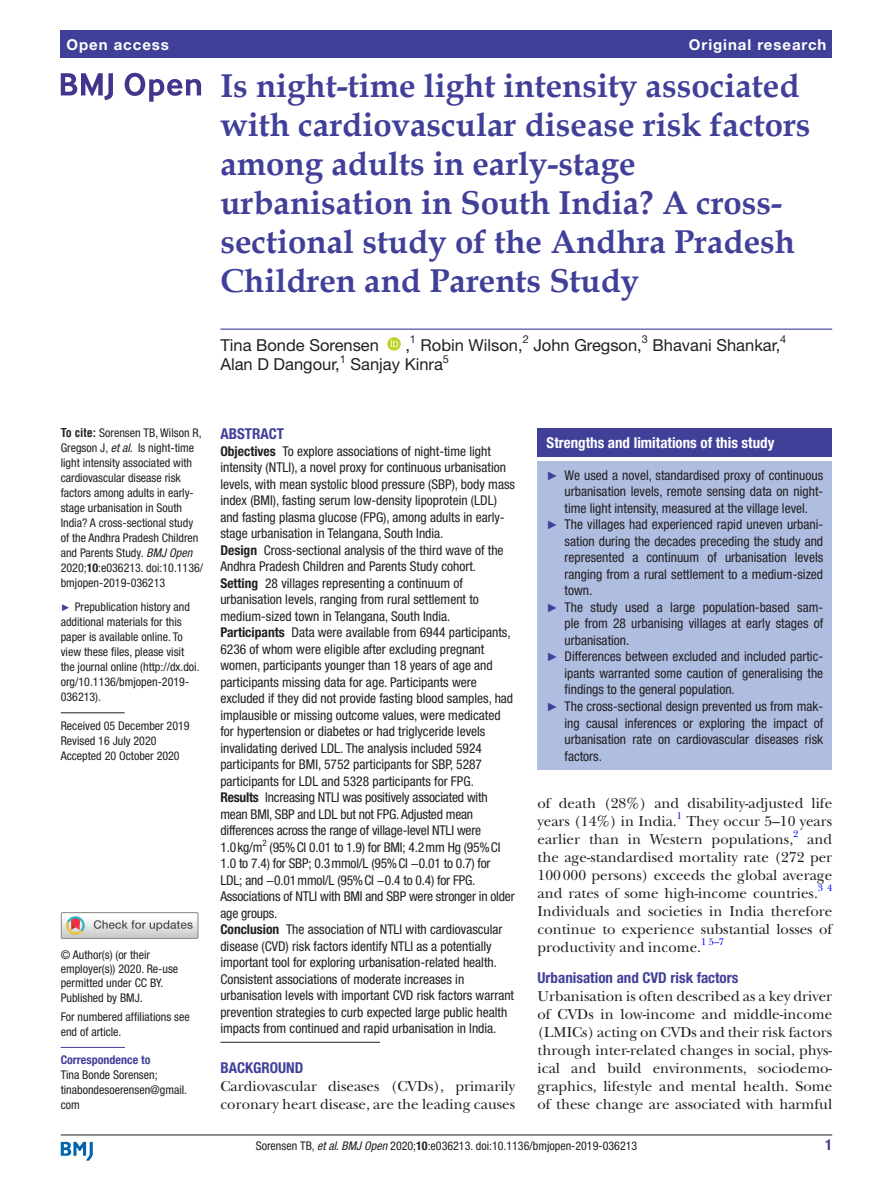
<style>
.page{position:relative;width:893px;height:1191px;background:#fff}
.page>*{position:absolute;margin:0;border:0;box-sizing:border-box;transform-origin:0 0}
.t1{font:700 33px/39px "Book Antiqua";color:#414099}
.t2{font:16.5px "Helvetica Neue LT Std";color:#231f20}
.t3{font:15px/18px "New Baskerville";color:#231f20;text-align:justify}
.t4{font:700 condensed 15px "Helvetica Neue LT Std";color:#414099}
.t5{font:700 condensed 15px "Helvetica Neue LT Std";color:#fff}
.t6{font:700 15px "Helvetica Neue LT Std";letter-spacing:.065em;color:#fff}
.t7{font:condensed 13.5px/16.5px "Helvetica Neue LT Std";color:#231f20}
.t8{font:condensed 12px/15px "Helvetica Neue LT Std";color:#231f20}
.t9{font:700 condensed 12px "Helvetica Neue LT Std";color:#414099}
.t10{font:10.95px "Helvetica Neue LT Std";color:#231f20}
.t11{font:9.9px "New Baskerville";color:#00f}
.s1{font-family:"Helvetica LT Std";font-weight:700}
.s2{font-style:italic}
.s3{font-weight:700}
.s4{font-family:"Arial";font-stretch:normal;font-size:9.75px;color:#414099}
.s5{font-family:"Arial";font-stretch:normal;font-size:12px;color:#414099}
</style>
<div class="page">
<hr style="left:61px;top:1134px;width:771px;height:1px;background:#231f20">
<svg style="left:61px;top:1141px;width:32px;height:19px"></svg>
<div style="left:61px;top:31px;width:771px;height:27px;background:#414099"></div>
<hr style="left:220px;top:328px;width:612px;height:2px;background:#414099">
<svg style="left:387px;top:337px;width:14px;height:14px"></svg>
<hr style="left:61px;top:712px;width:64px;height:1px;background:#231f20">
<hr style="left:61px;top:1047px;width:64px;height:1px;background:#414099">
<svg style="left:61px;top:73px;width:52px;height:27px"></svg>
<svg style="left:125px;top:73px;width:76px;height:29px"></svg>
<div style="left:61px;top:912px;width:138px;height:27px;border:1px solid #969090"></div>
<svg style="left:61px;top:912px;width:137px;height:26px"></svg>
<hr style="left:220px;top:1042px;width:160px;height:1px;background:#231f20">
<div style="left:538px;top:428px;width:294px;height:29px;background:#414099"></div>
<div style="left:538px;top:461px;width:294px;height:308px;background:#afbde1"></div>
<p class="t6" style="left:66px;top:35px;width:104px">Open access</p>
<p class="t6" style="left:689px;top:35px;width:139px">Original research</p>
<h1 class="t1" style="left:220px;top:66px;width:592px">Is night-time light intensity associated with cardiovascular disease risk factors among adults in early-stage urbanisation in South India? A cross&shy;sectional study of the Andhra Pradesh Children and Parents Study</h1>
<p class="t2" style="left:220px;top:335px;width:160px">Tina Bonde Sorensen</p>
<p class="t2" style="left:405px;top:335px;width:6px">,</p>
<p class="t10" style="left:410px;top:333px;width:8px">1</p>
<p class="t2" style="left:421px;top:335px;width:104px">Robin Wilson,</p>
<p class="t10" style="left:523px;top:333px;width:8px">2</p>
<p class="t2" style="left:533px;top:335px;width:110px">John Gregson,</p>
<p class="t10" style="left:642px;top:333px;width:8px">3</p>
<p class="t2" style="left:652px;top:335px;width:129px">Bhavani Shankar,</p>
<p class="t10" style="left:780px;top:333px;width:8px">4</p>
<p class="t2" style="left:220px;top:354px;width:121px">Alan D Dangour,</p>
<p class="t10" style="left:340px;top:352px;width:8px">1</p>
<p class="t2" style="left:351px;top:354px;width:94px">Sanjay Kinra</p>
<p class="t10" style="left:443px;top:352px;width:8px">5</p>
<p class="t8" style="left:61px;top:425px;width:144px"><span class="s1">To cite:</span> Sorensen TB, Wilson R,<br>Gregson J, <span class="s2">et al</span>. Is night-time light intensity associated with cardiovascular disease risk factors among adults in early&shy;stage urbanisation in South<br>India? A cross-sectional study of the Andhra Pradesh Children and Parents Study. <span class="s2">BMJ Open<br></span>2020;<span class="s3">10</span>:e036213. doi:10.1136/ bmjopen-2019-036213</p>
<p class="t8" style="left:61px;top:599px;width:140px"><span class="s4">►</span> Prepublication history and additional materials for this paper is available online. To view these files, please visit the journal online (http://dx.doi. org/10.1136/bmjopen-2019-<br>036213).</p>
<p class="t8" style="left:61px;top:718px;width:130px">Received 05 December 2019<br>Revised 16 July 2020<br>Accepted 20 October 2020</p>
<p class="t8" style="left:61px;top:947px;width:119px;line-height:14.4px">© Author(s) (or their employer(s)) 2020. Re-use permitted under CC BY.<br>Published by BMJ.</p>
<p class="t8" style="left:61px;top:1009px;width:130px">For numbered affiliations see end of article.</p>
<p class="t9" style="left:61px;top:1052px;width:91px">Correspondence to</p>
<p class="t8" style="left:61px;top:1067px;width:128px">Tina Bonde Sorensen; tinabondesoerensen@gmail. com</p>
<p class="t4" style="left:220px;top:425px;width:65px">ABSTRACT</p>
<p class="t7" style="left:220px;top:442px;width:296px"><span class="s3">Objectives</span> To explore associations of night-time light intensity (NTLI), a novel proxy for continuous urbanisation levels, with mean systolic blood pressure (SBP), body mass index (BMI), fasting serum low-density lipoprotein (LDL) and fasting plasma glucose (FPG), among adults in early&shy;stage urbanisation in Telangana, South India.<br><span class="s3">Design</span> Cross-sectional analysis of the third wave of the Andhra Pradesh Children and Parents Study cohort.<br><span class="s3">Setting</span> 28 villages representing a continuum of urbanisation levels, ranging from rural settlement to medium-sized town in Telangana, South India.<br><span class="s3">Participants</span> Data were available from 6944 participants, 6236 of whom were eligible after excluding pregnant women, participants younger than 18 years of age and participants missing data for age. Participants were excluded if they did not provide fasting blood samples, had implausible or missing outcome values, were medicated for hypertension or diabetes or had triglyceride levels invalidating derived LDL. The analysis included 5924 participants for BMI, 5752 participants for SBP, 5287 participants for LDL and 5328 participants for FPG.<br><span class="s3">Results</span> Increasing NTLI was positively associated with mean BMI, SBP and LDL but not FPG. Adjusted mean differences across the range of village-level NTLI were 1.0kg/m<sup>2</sup> (95%CI 0.01 to 1.9) for BMI; 4.2mm Hg (95%CI 1.0 to 7.4) for SBP; 0.3mmol/L (95%CI −0.01 to 0.7) for LDL; and −0.01mmol/L (95%CI −0.4 to 0.4) for FPG.<br>Associations of NTLI with BMI and SBP were stronger in older age groups.<br><span class="s3">Conclusion</span> The association of NTLI with cardiovascular disease (CVD) risk factors identify NTLI as a potentially important tool for exploring urbanisation-related health.<br>Consistent associations of moderate increases in urbanisation levels with important CVD risk factors warrant prevention strategies to curb expected large public health impacts from continued and rapid urbanisation in India.</p>
<p class="t4" style="left:220px;top:1059px;width:85px">BACKGROUND</p>
<p class="t3" style="left:220px;top:1077px;width:296px">Cardiovascular diseases (CVDs), primarily coronary heart disease, are the leading causes</p>
<p class="t5" style="left:547px;top:434px;width:229px">Strengths and limitations of this study</p>
<p class="t7" style="left:547px;top:467px;width:278px"><span class="s5">►</span> We used a novel, standardised proxy of continuous</p>
<p class="t7" style="left:565px;top:483px;width:260px">urbanisation levels, remote sensing data on night-</p>
<p class="t7" style="left:565px;top:500px;width:245px">time light intensity, measured at the village level.</p>
<p class="t7" style="left:547px;top:516px;width:278px"><span class="s5">►</span> The villages had experienced rapid uneven urbani-</p>
<p class="t7" style="left:565px;top:533px;width:260px">sation during the decades preceding the study and</p>
<p class="t7" style="left:565px;top:549px;width:260px">represented a continuum of urbanisation levels</p>
<p class="t7" style="left:565px;top:566px;width:260px">ranging from a rural settlement to a medium-sized</p>
<p class="t7" style="left:565px;top:582px;width:29px">town.</p>
<p class="t7" style="left:547px;top:599px;width:278px"><span class="s5">►</span> The study used a large population-based sam-</p>
<p class="t7" style="left:565px;top:615px;width:260px">ple from 28 urbanising villages at early stages of</p>
<p class="t7" style="left:565px;top:632px;width:66px">urbanisation.</p>
<p class="t7" style="left:547px;top:648px;width:278px"><span class="s5">►</span> Differences between excluded and included partic-</p>
<p class="t7" style="left:565px;top:665px;width:260px">ipants warranted some caution of generalising the</p>
<p class="t7" style="left:565px;top:681px;width:172px">findings to the general population.</p>
<p class="t7" style="left:547px;top:698px;width:278px"><span class="s5">►</span> The cross-sectional design prevented us from mak-</p>
<p class="t7" style="left:565px;top:714px;width:260px">ing causal inferences or exploring the impact of</p>
<p class="t7" style="left:565px;top:731px;width:260px">urbanisation rate on cardiovascular diseases risk</p>
<p class="t7" style="left:565px;top:747px;width:39px">factors.</p>
<p class="t3" style="left:538px;top:794px;width:296px">of death (28%) and disability-adjusted life years (14%) in India.<sup>1</sup> They occur 5–10 years earlier than in Western populations,</p>
<p class="t11" style="left:793px;top:828px;width:7px">2</p>
<p class="t3" style="left:538px;top:830px;width:296px;text-indent:270px">and the age-standardised mortality rate (272 per 100000 persons) exceeds the global average and rates of some high-income countries.</p>
<p class="t11" style="left:818px;top:882px;width:16px">3 4</p>
<p class="t3" style="left:538px;top:902px;width:296px">Individuals and societies in India therefore continue to experience substantial losses of productivity and income.</p>
<p class="t11" style="left:701px;top:936px;width:25px">1 5–7</p>
<p class="t4" style="left:538px;top:969px;width:202px">Urbanisation and CVD risk factors</p>
<p class="t3" style="left:538px;top:987px;width:296px">Urbanisation is often described as a key driver of CVDs in low-income and middle-income (LMICs) acting on CVDs and their risk factors through inter-related changes in social, phys&shy;ical and build environments, sociodemo&shy;graphics, lifestyle and mental health. Some of these change are associated with harmful</p>
<p class="t8" style="left:256px;top:1137px;width:383px">Sorensen TB, <span class="s2">et al</span>. <span class="s2">BMJ Open</span> 2020;<span class="s3">10</span>:e036213. doi:10.1136/bmjopen-2019-036213</p>
<p class="t4" style="left:825px;top:1135px;width:9px">1</p>
</div>
